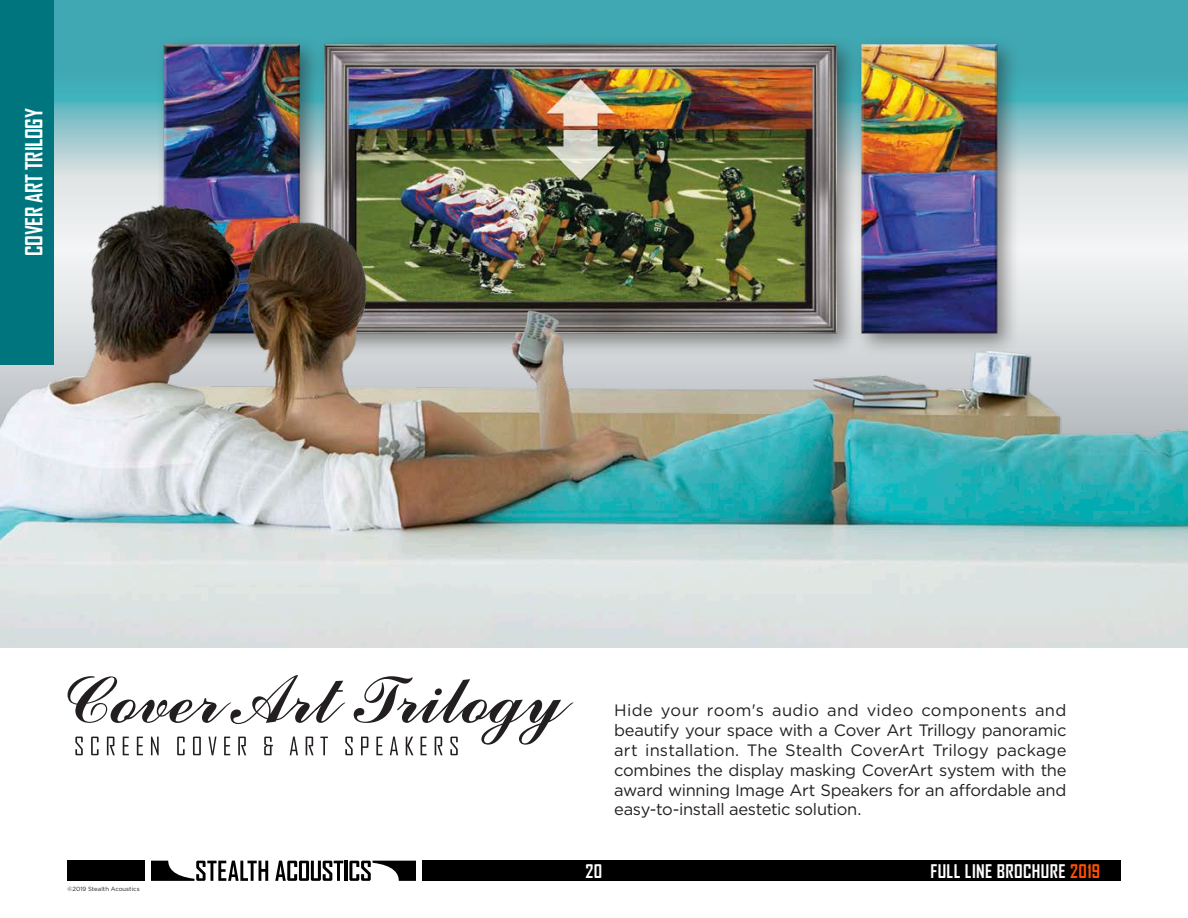
<style>
.page{position:relative;width:1188px;height:918px;background:#fff}
.page>*{position:absolute;margin:0;border:0;box-sizing:border-box;transform-origin:0 0}
.t1{font:700 22.5px "Agency FB";letter-spacing:-.01em;color:#fff}
.t2{font:700 18px "Agency FB";letter-spacing:.02em;color:#fff}
.t3{font:16.5px/19.8px "Gotham";letter-spacing:-.02em;color:#231f20;text-align:justify}
.t4{font:6px "Gotham";color:#231f20}
.s1{color:#ff5100}
</style>
<div class="page">
<svg style="left:54px;top:0;width:1134px;height:182px;background:#5bb2bb"></svg>
<div style="left:155px;top:35px;width:866px;height:322px;background:#231f20;opacity:.5"></div>
<img style="left:161px;top:40px;width:839px;height:142px">
<img style="left:0;top:182px;width:1188px;height:466px">
<svg style="left:68px;top:675px;width:506px;height:80px"></svg>
<div style="left:0;top:0;width:54px;height:364px;background:#00757d"></div>
<div style="left:68px;top:861px;width:77px;height:20px;background:#000001"></div>
<div style="left:422px;top:861px;width:698px;height:20px;background:#000001"></div>
<svg style="left:152px;top:861px;width:116px;height:20px"></svg>
<hr style="left:345px;top:861px;width:3px;height:20px;background:#000001">
<svg style="left:275px;top:861px;width:68px;height:20px"></svg>
<svg style="left:349px;top:861px;width:66px;height:20px"></svg>
<h1 class="t1" style="left:20px;top:256px;width:149px;rotate:-90deg">COVER ART TRILOGY</h1>
<p class="t4" style="left:68px;top:885px;width:74px">©2019 Stealth Acoustics</p>
<p class="t3" style="left:614px;top:700px;width:454px">Hide your room's audio and video components and beautify your space with a Cover Art Trillogy panoramic art installation. The Stealth CoverArt Trilogy package combines the display masking CoverArt system with the award winning Image Art Speakers for an affordable and easy-to-install aestetic solution.</p>
<p class="t2" style="left:586px;top:860px;width:18px">20</p>
<p class="t2" style="left:930px;top:860px;width:171px">FULL LINE BROCHURE <span class="s1">2019</span></p>
</div>
